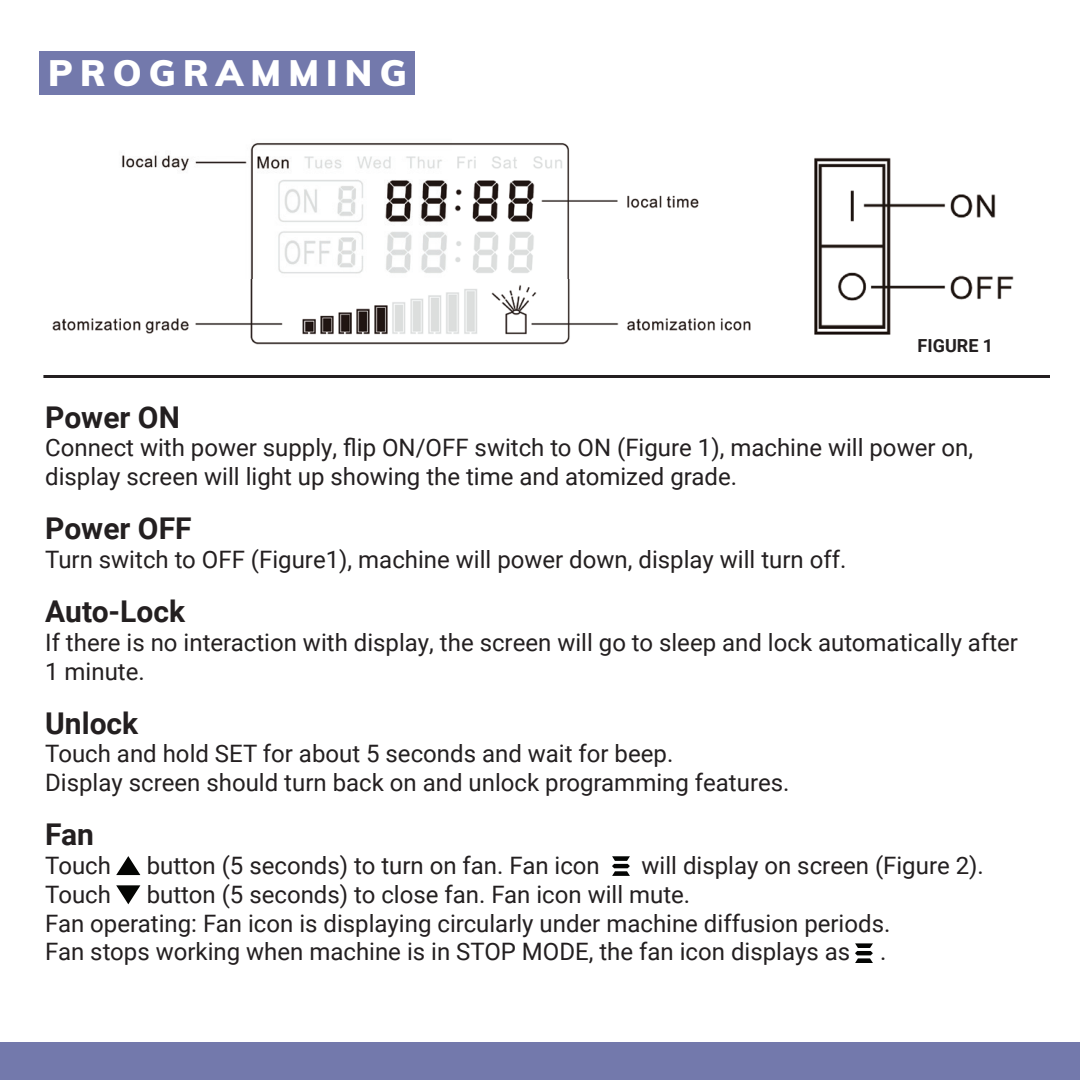
<style>
.page{position:relative;width:1080px;height:1080px;background:#fff}
.page>*{position:absolute;margin:0;border:0;box-sizing:border-box;transform-origin:0 0}
.t1{font:900 36px "Muli";letter-spacing:.2em;color:#fff}
.t2{font:700 30px "Roboto";color:#231f20}
.t3{font:24px/28.8px "Roboto";color:#231f20}
.t4{font:700 18px "Roboto";color:#231f20}
</style>
<div class="page">
<svg style="left:612px;top:856px;width:18px;height:20px"></svg>
<svg style="left:855px;top:943px;width:18px;height:20px"></svg>
<svg style="left:116px;top:856px;width:24px;height:19px"></svg>
<svg style="left:116px;top:885px;width:24px;height:19px"></svg>
<div style="left:0;top:1043px;width:1080px;height:37px;background:#7379ac"></div>
<div style="left:39px;top:51px;width:376px;height:44px;background:#7379ac"></div>
<hr style="left:43px;top:375px;width:1007px;height:3px;background:#231f20">
<img style="left:52px;top:143px;width:699px;height:202px">
<img style="left:814px;top:157px;width:200px;height:178px">
<h1 class="t1" style="left:48px;top:46px;width:360px">PROGRAMMING</h1>
<p class="t4" style="left:918px;top:333px;width:77px">FIGURE 1</p>
<p class="t2" style="left:45px;top:396px;width:136px">Power ON</p>
<p class="t3" style="left:45px;top:433px;width:929px">Connect with power supply, flip ON/OFF switch to ON (Figure 1), machine will power on, display screen will light up showing the time and atomized grade.</p>
<p class="t2" style="left:45px;top:507px;width:148px">Power OFF</p>
<p class="t3" style="left:45px;top:544px;width:803px">Turn switch to OFF (Figure1), machine will power down, display will turn off.</p>
<p class="t2" style="left:45px;top:590px;width:141px">Auto-Lock</p>
<p class="t3" style="left:45px;top:627px;width:974px">If there is no interaction with display, the screen will go to sleep and lock automatically after<br>1 minute.</p>
<p class="t2" style="left:45px;top:702px;width:95px">Unlock</p>
<p class="t3" style="left:45px;top:739px;width:746px">Touch and hold SET for about 5 seconds and wait for beep.<br>Display screen should turn back on and unlock programming features.</p>
<p class="t2" style="left:45px;top:813px;width:50px">Fan</p>
<p class="t3" style="left:45px;top:850px;width:67px">Touch</p>
<p class="t3" style="left:147px;top:850px;width:455px">button (5 seconds) to turn on fan. Fan icon</p>
<p class="t3" style="left:642px;top:850px;width:344px">will display on screen (Figure 2).</p>
<p class="t3" style="left:45px;top:879px;width:67px">Touch</p>
<p class="t3" style="left:45px;top:879px;width:847px;text-indent:102px">button (5 seconds) to close fan. Fan icon will mute.<br>Fan operating: Fan icon is displaying circularly under machine diffusion periods.<br>Fan stops working when machine is in STOP MODE, the fan icon displays as .</p>
</div>
